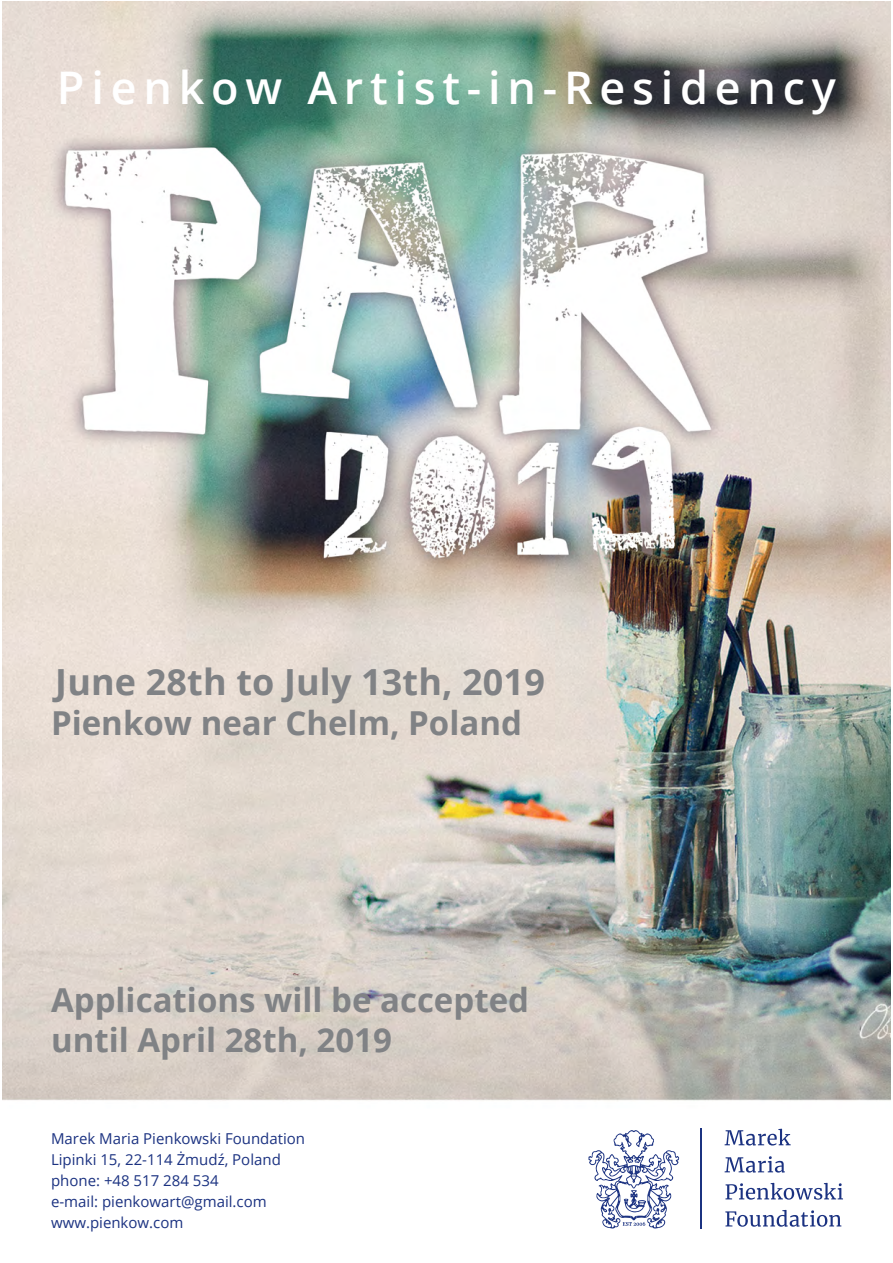
<style>
.page{position:relative;width:893px;height:1263px;background:#fff}
.page>*{position:absolute;margin:0;border:0;box-sizing:border-box;transform-origin:0 0}
.t1{font:600 45px "Open Sans";letter-spacing:.15em;color:#fff}
.t2{font:700 36px "Open Sans";letter-spacing:.005em;color:#808285}
.t3{font:700 33px/39.6px "Open Sans";color:#808285}
.t4{font:15px/21px "Open Sans";color:#1b3281}
</style>
<div class="page">
<img style="left:2px;top:2px;width:889px;height:1227px">
<svg style="left:588px;top:1130px;width:91px;height:99px"></svg>
<hr style="left:700px;top:1128px;width:1px;height:101px;background:#1b3281">
<svg style="left:725px;top:1129px;width:66px;height:16px"></svg>
<svg style="left:725px;top:1156px;width:60px;height:16px"></svg>
<svg style="left:725px;top:1183px;width:118px;height:17px"></svg>
<svg style="left:725px;top:1210px;width:116px;height:17px"></svg>
<h1 class="t1" style="left:57px;top:57px;width:781px">Pienkow Artist-in-Residency</h1>
<h2 class="t2" style="left:55px;top:657px;width:491px">June 28th to July 13th, 2019</h2>
<h3 class="t3" style="left:51px;top:702px;width:472px">Pienkow near Chelm, Poland</h3>
<h3 class="t3" style="left:51px;top:979px;width:480px">Applications will be accepted until April 28th, 2019</h3>
<p class="t4" style="left:51px;top:1127px;width:256px">Marek Maria Pienkowski Foundation<br>Lipinki 15, 22-114 Żmudź, Poland phone: +48 517 284 534<br>e-mail: pienkowart@gmail.com www.pienkow.com</p>
</div>
